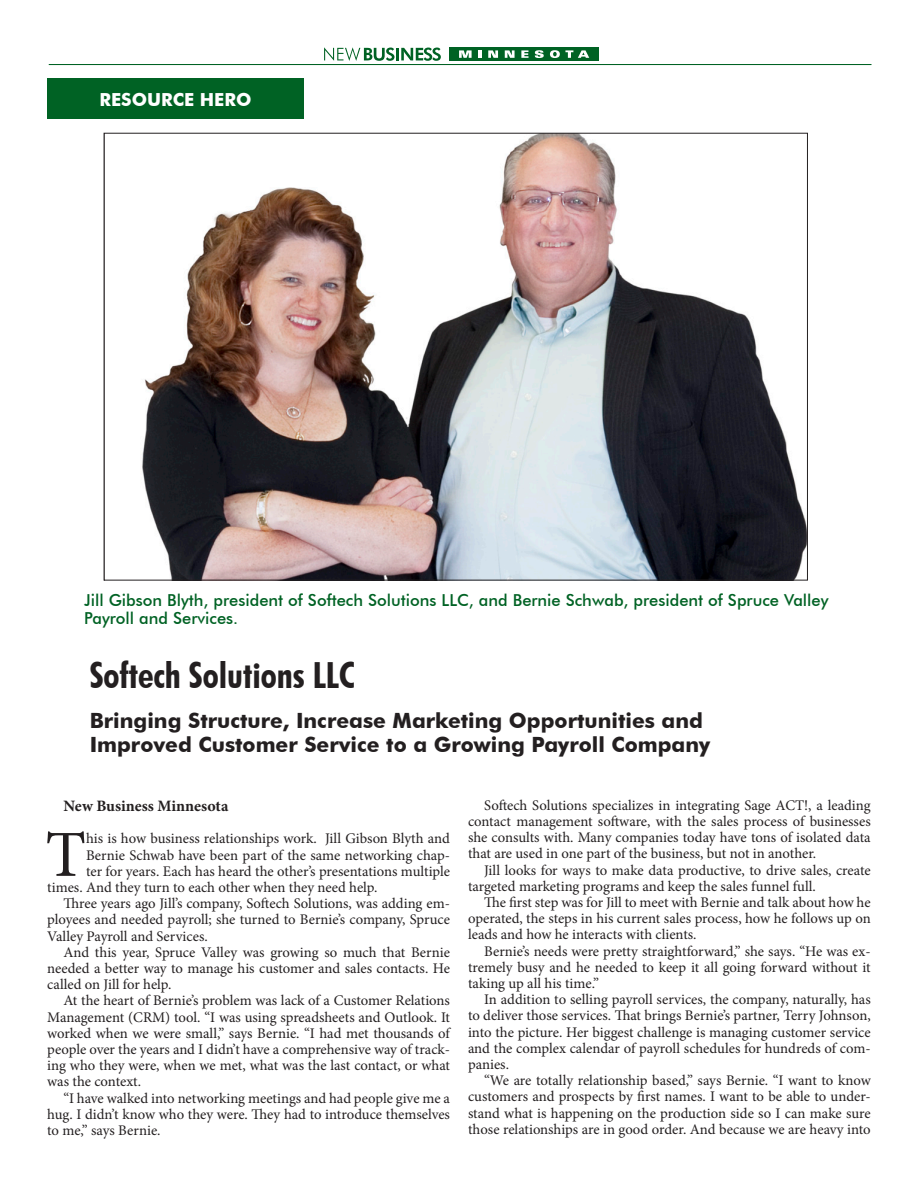
<style>
.page{position:relative;width:918px;height:1188px;background:#fff}
.page>*{position:absolute;margin:0;border:0;box-sizing:border-box;transform-origin:0 0}
.Body_First{font:65.85px "Minion Pro";color:#231f20}
.Body_Copy{font:700 condensed 36px "Futura BT";color:#231f20}
.Body_Copy-2{font:700 21px/24px "Futura BT";color:#231f20}
.Article_Label_-_left{font:700 18px "Futura BT";color:#fff}
.Editorial_Caption{font:500 16.5px/18px "Futura BT";color:#006224}
.Body_Copy-3{font:700 15.9px "Minion Pro";color:#231f20}
.Body_Copy-4{font:14.7px/16.2px "Minion Pro";color:#231f20;text-align:justify}
.Body_First-2{font:14.7px "Minion Pro";letter-spacing:-.005em;color:#231f20}
</style>
<div class="page">
<hr style="left:49px;top:64px;width:823px;height:1px;background:#006224">
<svg style="left:324px;top:47px;width:117px;height:14px"></svg>
<div style="left:449px;top:47px;width:150px;height:14px;background:#006224"></div>
<svg style="left:459px;top:50px;width:13px;height:8px"></svg>
<svg style="left:478px;top:50px;width:3px;height:8px"></svg>
<svg style="left:488px;top:50px;width:10px;height:8px"></svg>
<svg style="left:505px;top:50px;width:10px;height:8px"></svg>
<svg style="left:521px;top:50px;width:8px;height:8px"></svg>
<svg style="left:535px;top:50px;width:9px;height:8px"></svg>
<svg style="left:550px;top:50px;width:39px;height:8px"></svg>
<div style="left:47px;top:79px;width:257px;height:40px;background:#006224"></div>
<img style="left:142px;top:135px;width:664px;height:443px">
<p class="Article_Label_-_left" style="left:100px;top:89px;width:153px">RESOURCE HERO</p>
<p class="Editorial_Caption" style="left:84px;top:591px;width:746px">Jill Gibson Blyth, president of Softech Solutions LLC, and Bernie Schwab, president of Spruce Valley<br>Payroll and Services.</p>
<p class="Body_Copy" style="left:90px;top:653px;width:267px">Softech Solutions LLC</p>
<p class="Body_Copy-2" style="left:90px;top:709px;width:622px">Bringing Structure, Increase Marketing Opportunities and<br>Improved Customer Service to a Growing Payroll Company</p>
<p class="Body_Copy-3" style="left:63px;top:794px;width:166px">New Business Minnesota</p>
<p class="Body_First" style="left:45px;top:811px;width:42px">T</p>
<p class="Body_First-2" style="left:86px;top:829px;width:365px">his is how business relationships work. Jill Gibson Blyth and</p>
<p class="Body_First-2" style="left:86px;top:845px;width:365px">Bernie Schwab have been part of the same networking chap-</p>
<p class="Body_First-2" style="left:86px;top:861px;width:365px">ter for years. Each has heard the other’s presentations multiple</p>
<p class="Body_First-2" style="left:47px;top:878px;width:332px">times. And they turn to each other when they need help.</p>
<p class="Body_Copy-4" style="left:47px;top:896px;width:404px;text-indent:16px">Three years ago Jill’s company, Softech Solutions, was adding em&shy;ployees and needed payroll; she turned to Bernie’s company, Spruce Valley Payroll and Services.</p>
<p class="Body_Copy-4" style="left:47px;top:944px;width:404px;text-indent:16px">And this year, Spruce Valley was growing so much that Bernie needed a better way to manage his customer and sales contacts. He called on Jill for help.</p>
<p class="Body_Copy-4" style="left:47px;top:993px;width:404px;text-indent:16px">At the heart of Bernie’s problem was lack of a Customer Relations Management (CRM) tool. “I was using spreadsheets and Outlook. It worked when we were small,” says Bernie. “I had met thousands of people over the years and I didn’t have a comprehensive way of track&shy;ing who they were, when we met, what was the last contact, or what was the context.</p>
<p class="Body_Copy-4" style="left:47px;top:1090px;width:404px;text-indent:16px">“I have walked into networking meetings and had people give me a hug. I didn’t know who they were. They had to introduce themselves to me,” says Bernie.</p>
<p class="Body_Copy-4" style="left:468px;top:797px;width:404px;text-indent:16px">Softech Solutions specializes in integrating Sage ACT!, a leading contact management software, with the sales process of businesses she consults with. Many companies today have tons of isolated data that are used in one part of the business, but not in another.</p>
<p class="Body_Copy-4" style="left:468px;top:862px;width:404px;text-indent:16px">Jill looks for ways to make data productive, to drive sales, create targeted marketing programs and keep the sales funnel full.</p>
<p class="Body_Copy-4" style="left:468px;top:894px;width:404px;text-indent:16px">The first step was for Jill to meet with Bernie and talk about how he operated, the steps in his current sales process, how he follows up on leads and how he interacts with clients.</p>
<p class="Body_Copy-4" style="left:468px;top:943px;width:404px;text-indent:16px">Bernie’s needs were pretty straightforward,” she says. “He was ex&shy;tremely busy and he needed to keep it all going forward without it taking up all his time.”</p>
<p class="Body_Copy-4" style="left:468px;top:992px;width:404px;text-indent:16px">In addition to selling payroll services, the company, naturally, has to deliver those services. That brings Bernie’s partner, Terry Johnson, into the picture. Her biggest challenge is managing customer service and the complex calendar of payroll schedules for hundreds of com&shy;panies.</p>
<p class="Body_Copy-4" style="left:468px;top:1073px;width:404px;text-indent:16px">“We are totally relationship based,” says Bernie. “I want to know customers and prospects by first names. I want to be able to under&shy;stand what is happening on the production side so I can make sure those relationships are in good order. And because we are heavy into</p>
</div>
